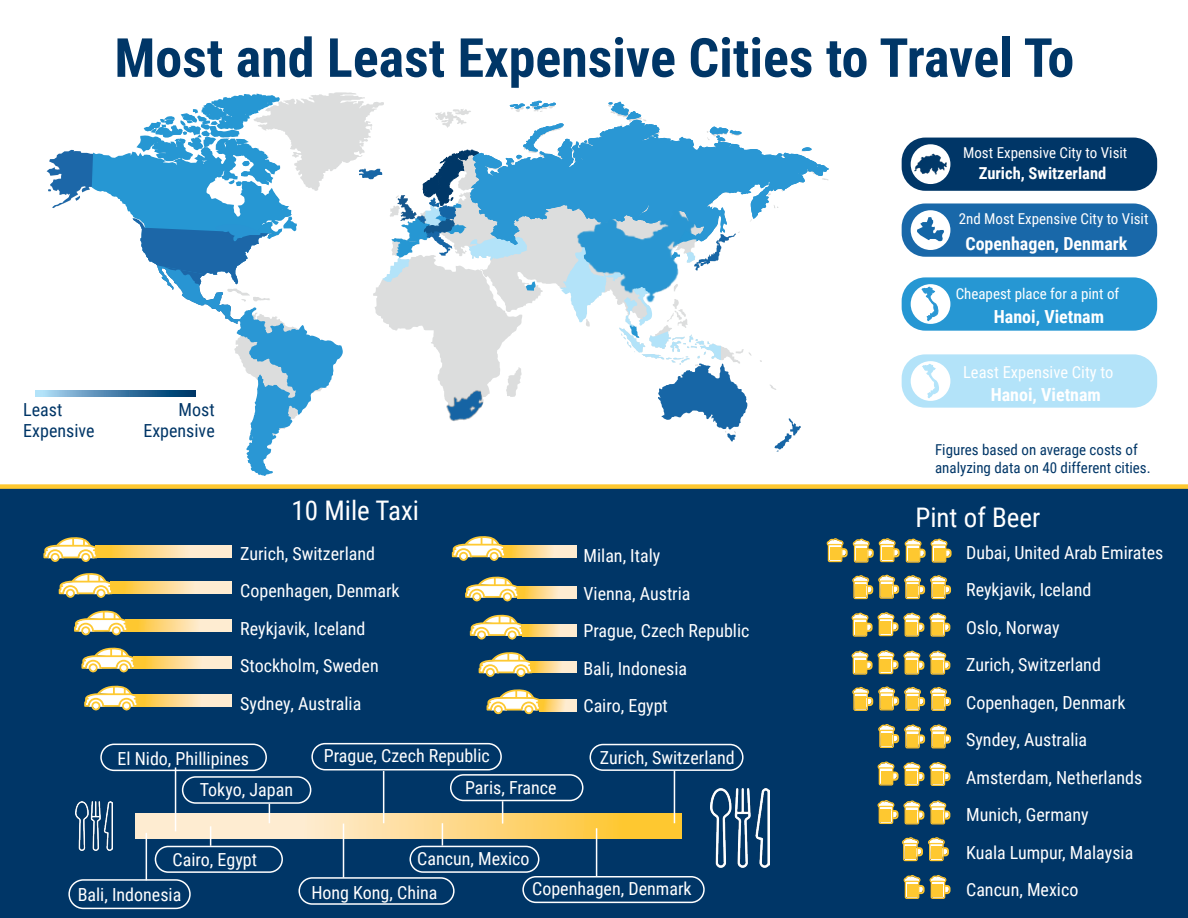
<style>
.page{position:relative;width:1188px;height:918px;background:#fff}
.page>*{position:absolute;margin:0;border:0;box-sizing:border-box;transform-origin:0 0}
.t1{font:700 54px "Roboto Condensed";color:#003667}
.t2{font:27px "Roboto Condensed";color:#fff}
.t3{font:18px "Roboto Condensed";color:#fff}
.t4{font:700 18px "Roboto Condensed";color:#fff}
.t5{font:18px "Roboto Condensed";color:#003667}
.t6{font:16.5px "Roboto Condensed";color:#fff}
.t7{font:700 16.5px "Roboto Condensed";color:#fff}
.t8{font:15px "Roboto Condensed";color:#fff}
.t9{font:15px/18px "Roboto Condensed";color:#003667}
</style>
<div class="page">
<div style="left:0;top:489px;width:1188px;height:429px;background:#003667"></div>
<svg style="left:128px;top:620px;width:104px;height:12px"></svg>
<svg style="left:113px;top:582px;width:119px;height:12px"></svg>
<svg style="left:506px;top:546px;width:70px;height:12px"></svg>
<svg style="left:541px;top:699px;width:35px;height:12px"></svg>
<svg style="left:138px;top:695px;width:93px;height:12px"></svg>
<svg style="left:97px;top:546px;width:135px;height:12px;background:#fedc93"></svg>
<svg style="left:533px;top:661px;width:43px;height:12px"></svg>
<svg style="left:524px;top:625px;width:52px;height:11px"></svg>
<svg style="left:135px;top:657px;width:97px;height:12px"></svg>
<svg style="left:519px;top:587px;width:57px;height:11px"></svg>
<svg style="left:47px;top:92px;width:732px;height:360px"></svg>
<img style="left:443px;top:388px;width:46px;height:37px">
<svg style="left:775px;top:418px;width:26px;height:33px"></svg>
<svg style="left:47px;top:139px;width:44px;height:185px"></svg>
<svg style="left:75px;top:196px;width:5px;height:5px"></svg>
<svg style="left:35px;top:390px;width:56px;height:6px"></svg>
<div style="left:902px;top:138px;width:255px;height:53px;background:#003667;border-radius:24px"></div>
<div style="left:911px;top:144px;width:39px;height:40px;background:#fff;border-radius:50%"></div>
<div style="left:902px;top:203px;width:255px;height:54px;background:#1968a9;border-radius:24px"></div>
<div style="left:902px;top:277px;width:255px;height:54px;background:#2697d3;border-radius:24px"></div>
<div style="left:902px;top:354px;width:255px;height:54px;background:#b3e3f9;border-radius:24px"></div>
<div style="left:590px;top:744px;width:154px;height:27px;border:2px solid #fff;border-radius:13px"></div>
<div style="left:0;top:484px;width:1188px;height:5px;background:#fec830"></div>
<div style="left:911px;top:361px;width:39px;height:40px;background:#fff;border-radius:50%"></div>
<div style="left:911px;top:284px;width:39px;height:40px;background:#fff;border-radius:50%"></div>
<div style="left:911px;top:210px;width:39px;height:40px;background:#fff;border-radius:50%"></div>
<svg style="left:43px;top:537px;width:54px;height:25px"></svg>
<svg style="left:59px;top:573px;width:54px;height:25px"></svg>
<svg style="left:74px;top:611px;width:54px;height:24px"></svg>
<svg style="left:81px;top:648px;width:54px;height:24px"></svg>
<svg style="left:84px;top:686px;width:54px;height:24px"></svg>
<svg style="left:452px;top:536px;width:54px;height:25px"></svg>
<svg style="left:465px;top:577px;width:54px;height:24px"></svg>
<svg style="left:470px;top:615px;width:54px;height:25px"></svg>
<svg style="left:479px;top:652px;width:54px;height:25px"></svg>
<svg style="left:487px;top:689px;width:54px;height:25px"></svg>
<svg style="left:904px;top:875px;width:47px;height:24px"></svg>
<div style="left:907px;top:884px;width:10px;height:13px;background:#fec830"></div>
<svg style="left:902px;top:837px;width:47px;height:24px"></svg>
<div style="left:905px;top:847px;width:11px;height:12px;background:#fec830"></div>
<svg style="left:878px;top:800px;width:72px;height:24px"></svg>
<div style="left:907px;top:810px;width:10px;height:13px;background:#fec830"></div>
<svg style="left:878px;top:762px;width:72px;height:24px"></svg>
<div style="left:907px;top:771px;width:10px;height:13px;background:#fec830"></div>
<svg style="left:878px;top:724px;width:73px;height:24px"></svg>
<div style="left:907px;top:734px;width:11px;height:13px;background:#fec830"></div>
<svg style="left:852px;top:686px;width:99px;height:25px"></svg>
<div style="left:855px;top:696px;width:11px;height:13px;background:#fec830"></div>
<svg style="left:852px;top:650px;width:98px;height:25px"></svg>
<div style="left:855px;top:660px;width:10px;height:13px;background:#fec830"></div>
<svg style="left:852px;top:612px;width:98px;height:25px"></svg>
<div style="left:855px;top:622px;width:10px;height:13px;background:#fec830"></div>
<svg style="left:852px;top:575px;width:99px;height:24px"></svg>
<div style="left:855px;top:585px;width:11px;height:12px;background:#fec830"></div>
<svg style="left:827px;top:538px;width:125px;height:25px"></svg>
<div style="left:830px;top:548px;width:10px;height:12px;background:#fec830"></div>
<img style="left:76px;top:801px;width:37px;height:49px">
<img style="left:711px;top:789px;width:59px;height:78px">
<svg style="left:135px;top:814px;width:546px;height:25px;background:#fedc93"></svg>
<img style="left:914px;top:152px;width:33px;height:25px">
<hr style="left:674px;top:771px;width:1px;height:52px;background:#fff">
<hr style="left:596px;top:828px;width:1px;height:48px;background:#fff">
<div style="left:311px;top:743px;width:191px;height:27px;border:2px solid #fff;border-radius:13px"></div>
<hr style="left:383px;top:771px;width:1px;height:52px;background:#fff">
<div style="left:100px;top:744px;width:167px;height:27px;border:2px solid #fff;border-radius:13px"></div>
<div style="left:298px;top:877px;width:157px;height:28px;border:2px solid #fff;border-radius:13px"></div>
<svg style="left:269px;top:804px;width:1px;height:19px"></svg>
<hr style="left:343px;top:824px;width:1px;height:54px;background:#fff">
<div style="left:182px;top:776px;width:129px;height:28px;border:2px solid #fff;border-radius:13px"></div>
<div style="left:450px;top:774px;width:134px;height:27px;border:2px solid #fff;border-radius:13px"></div>
<svg style="left:502px;top:801px;width:1px;height:23px"></svg>
<div style="left:410px;top:846px;width:129px;height:27px;border:2px solid #fff;border-radius:13px"></div>
<svg style="left:442px;top:823px;width:1px;height:23px"></svg>
<div style="left:155px;top:846px;width:128px;height:27px;border:2px solid #fff;border-radius:13px"></div>
<svg style="left:210px;top:826px;width:1px;height:20px"></svg>
<div style="left:68px;top:879px;width:123px;height:30px;border:2px solid #fff;border-radius:14px"></div>
<hr style="left:146px;top:833px;width:1px;height:47px;background:#fff">
<hr style="left:175px;top:767px;width:1px;height:64px;background:#fff">
<svg style="left:917px;top:217px;width:27px;height:24px"></svg>
<svg style="left:561px;top:245px;width:186px;height:196px"></svg>
<svg style="left:922px;top:286px;width:17px;height:35px"></svg>
<svg style="left:922px;top:364px;width:17px;height:34px"></svg>
<div style="left:522px;top:876px;width:183px;height:27px;border:2px solid #fff;border-radius:13px"></div>
<svg style="left:91px;top:93px;width:254px;height:383px"></svg>
<svg style="left:359px;top:149px;width:177px;height:142px"></svg>
<svg style="left:453px;top:100px;width:376px;height:145px"></svg>
<p class="t1" style="left:114px;top:20px;width:961px">Most and Least Expensive Cities to Travel To</p>
<p class="t8" style="left:963px;top:142px;width:166px">Most Expensive City to Visit</p>
<p class="t7" style="left:979px;top:162px;width:129px">Zurich, Switzerland</p>
<p class="t5" style="left:23px;top:397px;width:41px">Least</p>
<p class="t5" style="left:23px;top:418px;width:73px">Expensive</p>
<p class="t5" style="left:179px;top:397px;width:38px">Most</p>
<p class="t5" style="left:143px;top:418px;width:73px">Expensive</p>
<p class="t2" style="left:292px;top:492px;width:129px">10 Mile Taxi</p>
<p class="t3" style="left:240px;top:541px;width:136px">Zurich, Switzerland</p>
<p class="t3" style="left:240px;top:578px;width:161px">Copenhagen, Denmark</p>
<p class="t3" style="left:240px;top:616px;width:127px">Reykjavik, Iceland</p>
<p class="t3" style="left:240px;top:653px;width:140px">Stockholm, Sweden</p>
<p class="t3" style="left:240px;top:691px;width:123px">Sydney, Australia</p>
<p class="t3" style="left:584px;top:543px;width:78px">Milan, Italy</p>
<p class="t3" style="left:584px;top:581px;width:109px">Vienna, Austria</p>
<p class="t3" style="left:584px;top:618px;width:168px">Prague, Czech Republic</p>
<p class="t3" style="left:584px;top:656px;width:105px">Bali, Indonesia</p>
<p class="t3" style="left:584px;top:693px;width:86px">Cairo, Egypt</p>
<p class="t3" style="left:118px;top:746px;width:133px">El Nido, Phillipines</p>
<p class="t3" style="left:200px;top:777px;width:95px">Tokyo, Japan</p>
<p class="t3" style="left:324px;top:743px;width:168px">Prague, Czech Republic</p>
<p class="t3" style="left:600px;top:745px;width:136px">Zurich, Switzerland</p>
<p class="t3" style="left:465px;top:775px;width:93px">Paris, France</p>
<p class="t3" style="left:173px;top:847px;width:86px">Cairo, Egypt</p>
<p class="t3" style="left:78px;top:882px;width:105px">Bali, Indonesia</p>
<p class="t3" style="left:417px;top:846px;width:114px">Cancun, Mexico</p>
<p class="t3" style="left:311px;top:880px;width:128px">Hong Kong, China</p>
<p class="t3" style="left:532px;top:876px;width:161px">Copenhagen, Denmark</p>
<p class="t8" style="left:959px;top:209px;width:191px">2nd Most Expensive City to Visit</p>
<p class="t4" style="left:965px;top:231px;width:164px">Copenhagen, Denmark</p>
<p class="t8" style="left:956px;top:283px;width:165px">Cheapest place for a pint of</p>
<p class="t4" style="left:994px;top:304px;width:112px">Hanoi, Vietnam</p>
<p class="t6" style="left:963px;top:361px;width:152px">Least Expensive City to</p>
<p class="t4" style="left:991px;top:382px;width:112px">Hanoi, Vietnam</p>
<p class="t9" style="left:935px;top:440px;width:217px">Figures based on average costs of analyzing data on 40 different cities.</p>
<p class="t2" style="left:915px;top:499px;width:126px">Pint of Beer</p>
<p class="t3" style="left:966px;top:540px;width:199px">Dubai, United Arab Emirates</p>
<p class="t3" style="left:966px;top:577px;width:127px">Reykjavik, Iceland</p>
<p class="t3" style="left:966px;top:615px;width:95px">Oslo, Norway</p>
<p class="t3" style="left:966px;top:652px;width:136px">Zurich, Switzerland</p>
<p class="t3" style="left:966px;top:690px;width:161px">Copenhagen, Denmark</p>
<p class="t3" style="left:966px;top:727px;width:123px">Syndey, Australia</p>
<p class="t3" style="left:966px;top:765px;width:178px">Amsterdam, Netherlands</p>
<p class="t3" style="left:966px;top:802px;width:124px">Munich, Germany</p>
<p class="t3" style="left:966px;top:840px;width:169px">Kuala Lumpur, Malaysia</p>
<p class="t3" style="left:966px;top:877px;width:114px">Cancun, Mexico</p>
</div>
